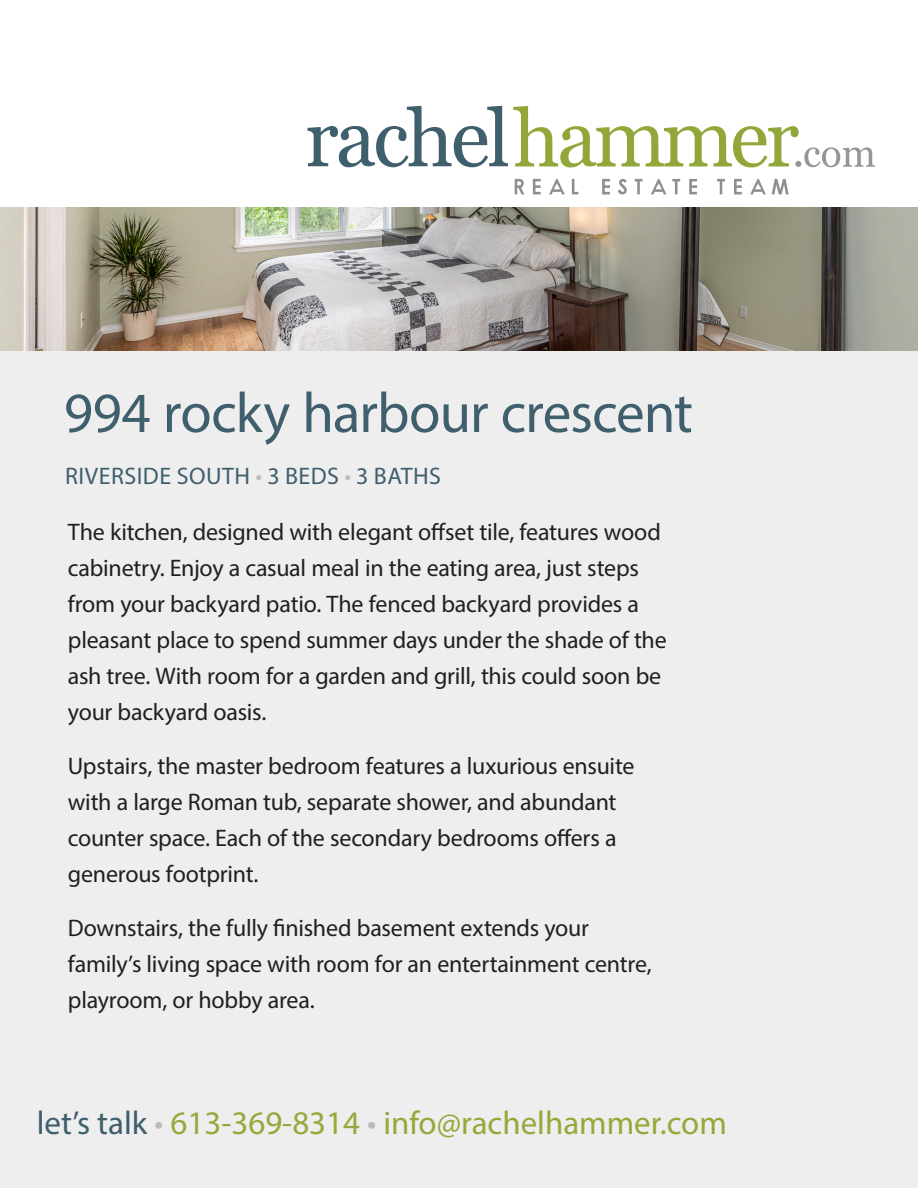
<style>
.page{position:relative;width:918px;height:1188px;background:#fff}
.page>*{position:absolute;margin:0;border:0;box-sizing:border-box;transform-origin:0 0}
.Header_1{font:57px "Myriad Pro";letter-spacing:-.015em;color:#3f5f6d}
.t1{font:33px "Myriad Pro";color:#93aa3b}
.Body{font:24px/36px "Myriad Pro";letter-spacing:-.01em;color:#231f20}
.Fast_Notes{font:24px "Myriad Pro";letter-spacing:.02em;color:#3f5f6d}
.s1{color:#babbba}
.s2{color:#3f5f6d}
</style>
<div class="page">
<div style="left:0;top:207px;width:918px;height:981px;background:#eee"></div>
<svg style="left:515px;top:179px;width:9px;height:15px"></svg>
<svg style="left:533px;top:179px;width:8px;height:15px"></svg>
<svg style="left:549px;top:179px;width:16px;height:15px"></svg>
<svg style="left:572px;top:179px;width:6px;height:15px"></svg>
<svg style="left:602px;top:179px;width:8px;height:15px"></svg>
<svg style="left:618px;top:179px;width:9px;height:15px"></svg>
<svg style="left:635px;top:179px;width:7px;height:15px"></svg>
<svg style="left:651px;top:179px;width:15px;height:15px"></svg>
<svg style="left:672px;top:179px;width:8px;height:15px"></svg>
<svg style="left:689px;top:179px;width:8px;height:15px"></svg>
<svg style="left:717px;top:179px;width:8px;height:15px"></svg>
<svg style="left:734px;top:179px;width:8px;height:15px"></svg>
<svg style="left:750px;top:179px;width:16px;height:15px"></svg>
<svg style="left:772px;top:179px;width:17px;height:15px"></svg>
<svg style="left:308px;top:106px;width:567px;height:61px"></svg>
<img style="left:0;top:207px;width:918px;height:144px">
<p class="Header_1" style="left:64px;top:378px;width:631px">994 rocky harbour crescent</p>
<p class="Fast_Notes" style="left:65px;top:461px;width:377px">RIVERSIDE SOUTH <span class="s1">•</span> 3 BEDS <span class="s1">•</span> 3 BATHS</p>
<p class="Body" style="left:68px;top:514px;width:601px">The kitchen, designed with elegant offset tile, features wood cabinetry. Enjoy a casual meal in the eating area, just steps from your backyard patio. The fenced backyard provides a pleasant place to spend summer days under the shade of the ash tree. With room for a garden and grill, this could soon be your backyard oasis.</p>
<p class="Body" style="left:68px;top:748px;width:568px">Upstairs, the master bedroom features a luxurious ensuite with a large Roman tub, separate shower, and abundant counter space. Each of the secondary bedrooms offers a generous footprint.</p>
<p class="Body" style="left:68px;top:910px;width:585px">Downstairs, the fully finished basement extends your family’s living space with room for an entertainment centre, playroom, or hobby area.</p>
<p class="t1" style="left:37px;top:1103px;width:692px"><span class="s2">let’s talk</span> <span class="s1">•</span> 613-369-8314 <span class="s1">•</span> info@rachelhammer.com</p>
</div>
